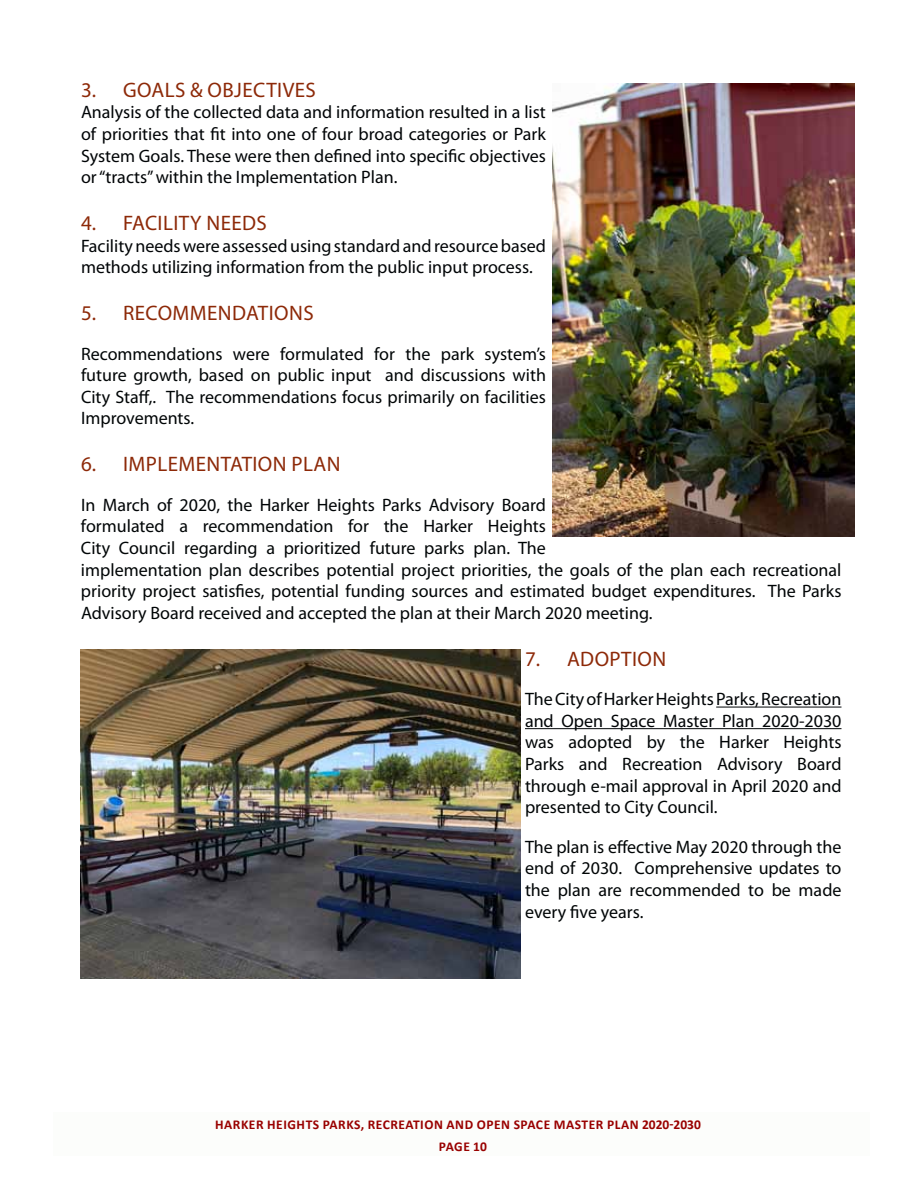
<style>
.page{position:relative;width:918px;height:1188px;background:#fff}
.page>*{position:absolute;margin:0;border:0;box-sizing:border-box;transform-origin:0 0}
.t1{font:21px "Myriad Pro";letter-spacing:.02em;color:#8d2908}
.t2{font:18px/21.6px "Myriad Pro";color:#000506;text-align:justify}
.t3{font:18px/21.6px "Myriad Pro";color:#000406;text-align:justify}
.t4{font:700 13.5px "Calibri";letter-spacing:.04em;color:#990100}
.t5{font:700 13.5px "Calibri";color:#990100}
.s1{color:#000406}
</style>
<div class="page">
<div style="left:53px;top:1112px;width:816px;height:44px;background:#fcfdfb"></div>
<hr style="left:716px;top:707px;width:125px;height:1px;background:#000406">
<hr style="left:525px;top:728px;width:317px;height:1px;background:#000406">
<img style="left:81px;top:650px;width:439px;height:329px">
<img style="left:553px;top:83px;width:302px;height:454px">
<p class="t1" style="left:81px;top:77px;width:236px">3. Goals &amp; Obj ectives</p>
<p class="t3" style="left:81px;top:101px;width:467px">Analysis of the collected data and information resulted in a list of priorities that fit into one of four broad categories or Park System Goals. These were then defined into specific objectives or “tracts” within the I mplementation Plan.</p>
<p class="t1" style="left:81px;top:210px;width:187px">4. Facility Needs</p>
<p class="t3" style="left:81px;top:235px;width:467px">Facility needs were assessed using standard and resource based methods utilizing information from the public input process.</p>
<p class="t1" style="left:81px;top:300px;width:234px">5. Recommendations</p>
<p class="t2" style="left:81px;top:343px;width:467px">Recommendations were formulated for the park system’s future growth, based on public input and discussions with City Staff,. The recommendations focus primarily on facilities I mprovements.</p>
<p class="t1" style="left:81px;top:451px;width:261px">6. Implementation Plan</p>
<p class="t2" style="left:81px;top:494px;width:762px;text-align:left">I n <span class="s1">March of 2020, t</span>he <span class="s1">Harker Heights</span> Parks Advisory Board<br>formulated a recommendation for the <span class="s1">Harker Heights<br></span>City Council regarding a prioritized future parks plan. The<br>implementation plan describes potential project priorities, the goals of the plan each recreational priority project satisfies, potential funding sources and estimated budget expenditures. The Parks Advisory Board received and accepted the plan at their March 2020 meeting.</p>
<p class="t1" style="left:525px;top:646px;width:143px">7. Adoption</p>
<p class="t2" style="left:525px;top:688px;width:318px">The City of <span class="s1">Harker Heights Parks, Recreation and Open Space Master Plan 2020-2030 </span>was adopted by the <span class="s1">Harker Heights </span>Parks and Recreation Advisory Board through e-mail approval in April 2020 and presented to City Council.</p>
<p class="t2" style="left:525px;top:836px;width:318px">The plan is effective May 2020 through the end of 2030. Comprehensive updates to the plan are recommended to be made every five years.</p>
<p class="t4" style="left:215px;top:1115px;width:360px">HARKER HEIGHTS PARKS, RECREATION AND OPEN SPACE MASTER</p>
<p class="t5" style="left:607px;top:1115px;width:95px">PLAN 2020-2030</p>
<p class="t4" style="left:439px;top:1137px;width:50px">PAGE 10</p>
</div>
